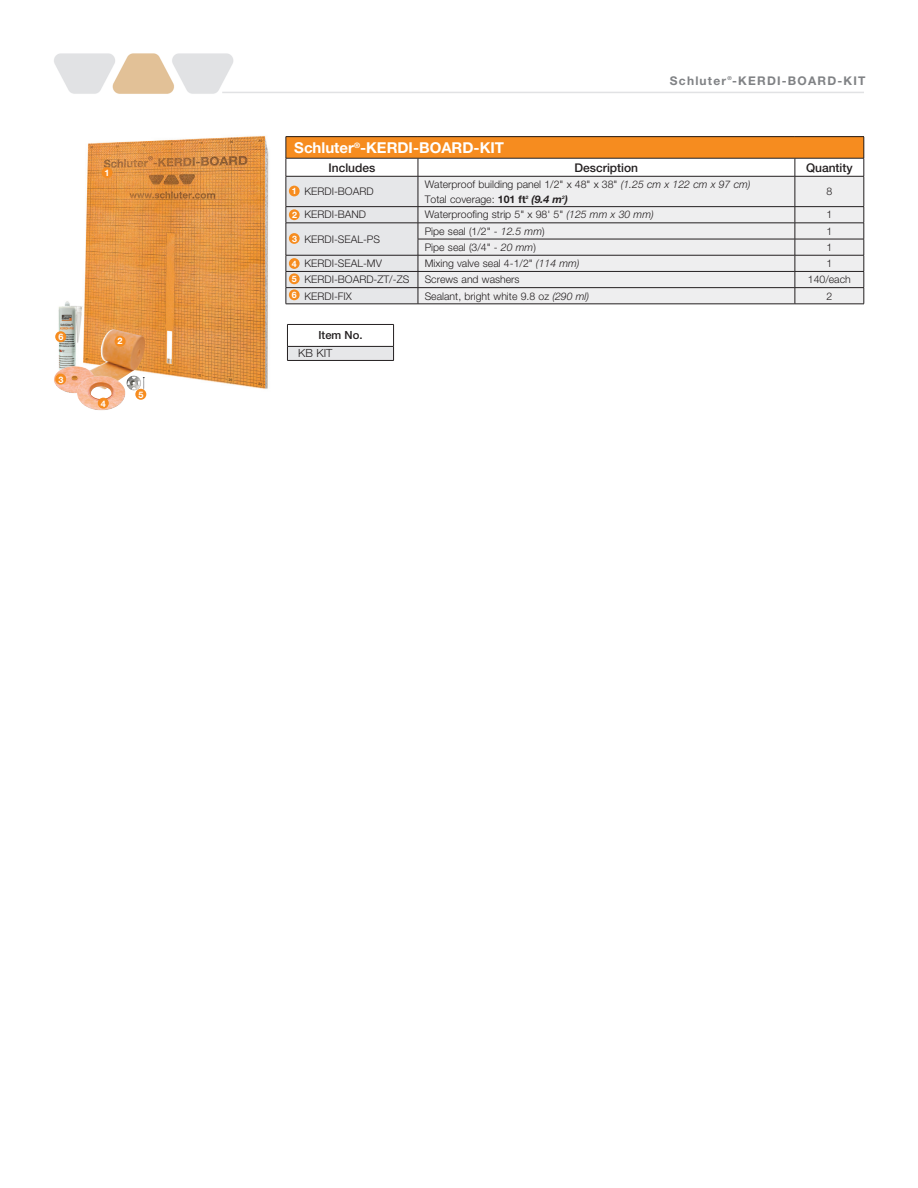
<style>
.page{position:relative;width:918px;height:1188px;background:#fff}
.page>*{position:absolute;margin:0;border:0;box-sizing:border-box;transform-origin:0 0}
.t1{font:700 15px "Helvetica Neue LT Pro";color:#fff}
.t2{font:500 12px "Helvetica Neue LT Pro";color:#231f20}
.t3{font:700 12px "Helvetica Neue LT Pro";letter-spacing:.1em;color:#808285}
.t4{font:500 11.25px "Helvetica Neue LT Pro";color:#231f20}
.t5{font:300 11.25px "Helvetica Neue LT Pro";color:#231f20}
.t6{font:300 10.5px/15px "Helvetica Neue LT Pro";color:#231f20}
.t7{font:700 9px "Helvetica Neue LT Pro";color:#fff}
.t8{font:700 8.85px/15.8px "Helvetica Neue LT Pro";color:#fff;text-align:justify}
.t9{font:700 5.4px "Helvetica Neue LT Pro";color:#808285}
.s1{font-style:italic}
.s2{font-weight:700}
.s3{font-weight:700;font-style:italic}
</style>
<div class="page">
<img style="left:83px;top:136px;width:186px;height:258px">
<img style="left:57px;top:301px;width:26px;height:60px">
<img style="left:76px;top:329px;width:71px;height:61px">
<img style="left:54px;top:361px;width:43px;height:32px">
<img style="left:74px;top:374px;width:53px;height:37px">
<img style="left:127px;top:376px;width:14px;height:14px">
<div style="left:102px;top:167px;width:11px;height:11px;background:#f68c1f;border-radius:50%"></div>
<div style="left:115px;top:336px;width:11px;height:11px;background:#f68c1f;border-radius:50%"></div>
<div style="left:55px;top:374px;width:11px;height:11px;background:#f68c1f;border-radius:50%"></div>
<div style="left:98px;top:398px;width:11px;height:11px;background:#f68c1f;border-radius:50%"></div>
<div style="left:135px;top:389px;width:11px;height:11px;background:#f68c1f;border-radius:50%"></div>
<div style="left:55px;top:331px;width:11px;height:11px;background:#f68c1f;border-radius:50%"></div>
<hr style="left:286px;top:136px;width:132px;height:1px;background:#231f20">
<hr style="left:418px;top:136px;width:377px;height:1px;background:#231f20">
<hr style="left:795px;top:136px;width:69px;height:1px;background:#231f20">
<svg style="left:286px;top:137px;width:579px;height:167px;background:#e3d6c9"></svg>
<hr style="left:286px;top:304px;width:132px;height:1px;background:#231f20">
<hr style="left:418px;top:304px;width:377px;height:1px;background:#231f20">
<hr style="left:795px;top:304px;width:69px;height:1px;background:#231f20">
<div style="left:289px;top:186px;width:11px;height:10px;background:#f68c1f;border-radius:50%"></div>
<div style="left:289px;top:209px;width:11px;height:11px;background:#f68c1f;border-radius:50%"></div>
<div style="left:289px;top:233px;width:11px;height:11px;background:#f68c1f;border-radius:50%"></div>
<div style="left:289px;top:258px;width:11px;height:11px;background:#f68c1f;border-radius:50%"></div>
<div style="left:289px;top:273px;width:11px;height:11px;background:#f68c1f;border-radius:50%"></div>
<div style="left:289px;top:289px;width:11px;height:11px;background:#f68c1f;border-radius:50%"></div>
<div style="left:287px;top:346px;width:107px;height:14px;background:#e6e7e9"></div>
<hr style="left:287px;top:324px;width:107px;height:1px;background:#231f20">
<hr style="left:287px;top:346px;width:107px;height:1px;background:#231f20">
<svg style="left:393px;top:325px;width:1px;height:35px"></svg>
<hr style="left:287px;top:360px;width:107px;height:1px;background:#231f20">
<svg style="left:287px;top:325px;width:1px;height:35px"></svg>
<img style="left:54px;top:53px;width:180px;height:41px">
<hr style="left:222px;top:92px;width:642px;height:1px;background:#e1e2e4">
<p class="t7" style="left:105px;top:167px;width:7px">1</p>
<p class="t7" style="left:58px;top:331px;width:7px">6</p>
<p class="t7" style="left:58px;top:374px;width:7px">3</p>
<p class="t7" style="left:118px;top:336px;width:7px">2</p>
<p class="t7" style="left:101px;top:398px;width:7px">4</p>
<p class="t7" style="left:139px;top:389px;width:7px">5</p>
<p class="t3" style="left:670px;top:73px;width:58px">Schluter</p>
<p class="t9" style="left:727px;top:75px;width:6px">®</p>
<p class="t3" style="left:732px;top:73px;width:135px">-KERDI-BOARD-KIT</p>
<h1 class="t1" style="left:294px;top:138px;width:211px">Schluter<sup>®</sup>-KERDI-BOARD-KIT</h1>
<p class="t2" style="left:328px;top:160px;width:48px">Includes</p>
<p class="t2" style="left:575px;top:160px;width:65px">Description</p>
<p class="t2" style="left:806px;top:160px;width:48px">Quantity</p>
<p class="t6" style="left:305px;top:184px;width:71px">KERDI-BOARD</p>
<p class="t6" style="left:425px;top:176px;width:327px">Waterproof building panel 1/2" x 48" x 38" <span class="s1">(1.25 cm x 122 cm x 97 cm)<br></span>Total coverage: <span class="s2">101 ft</span><sup>2</sup> <span class="s3">(9.4 m</span><sup>2</sup><span class="s3">)</span></p>
<p class="t6" style="left:826px;top:184px;width:7px">8</p>
<p class="t6" style="left:305px;top:207px;width:63px">KERDI-BAND</p>
<p class="t6" style="left:425px;top:207px;width:231px">Waterproofing strip 5" x 98' 5" <span class="s1">(125 mm x 30 mm)</span></p>
<p class="t6" style="left:826px;top:207px;width:7px">1</p>
<p class="t6" style="left:305px;top:231px;width:77px">KERDI-SEAL-PS</p>
<p class="t8" style="left:292px;top:183px;width:6px">1</p>
<p class="t8" style="left:292px;top:207px;width:6px">2</p>
<p class="t8" style="left:292px;top:231px;width:6px">3</p>
<p class="t8" style="left:292px;top:256px;width:7px">4<br>5<br>6</p>
<p class="t6" style="left:425px;top:223px;width:121px">Pipe seal (1/2" - <span class="s1">12.5 mm</span>)</p>
<p class="t6" style="left:826px;top:223px;width:7px">1</p>
<p class="t6" style="left:425px;top:239px;width:113px">Pipe seal (3/4" - <span class="s1">20 mm</span>)</p>
<p class="t6" style="left:826px;top:239px;width:7px">1</p>
<p class="t6" style="left:305px;top:256px;width:79px">KERDI-SEAL-MV</p>
<p class="t6" style="left:425px;top:256px;width:156px">Mixing valve seal 4-1/2" <span class="s1">(114 mm)</span></p>
<p class="t6" style="left:826px;top:256px;width:7px">1</p>
<p class="t6" style="left:305px;top:272px;width:106px">KERDI-BOARD-ZT/-ZS</p>
<p class="t6" style="left:425px;top:272px;width:96px">Screws and washers</p>
<p class="t6" style="left:808px;top:272px;width:44px">140/each</p>
<p class="t6" style="left:305px;top:288px;width:49px">KERDI-FIX</p>
<p class="t6" style="left:425px;top:288px;width:166px">Sealant, bright white 9.8 oz <span class="s1">(290 ml)</span></p>
<p class="t6" style="left:826px;top:288px;width:7px">2</p>
<p class="t4" style="left:319px;top:329px;width:45px">Item No.</p>
<p class="t5" style="left:298px;top:347px;width:36px">KB KIT</p>
</div>
